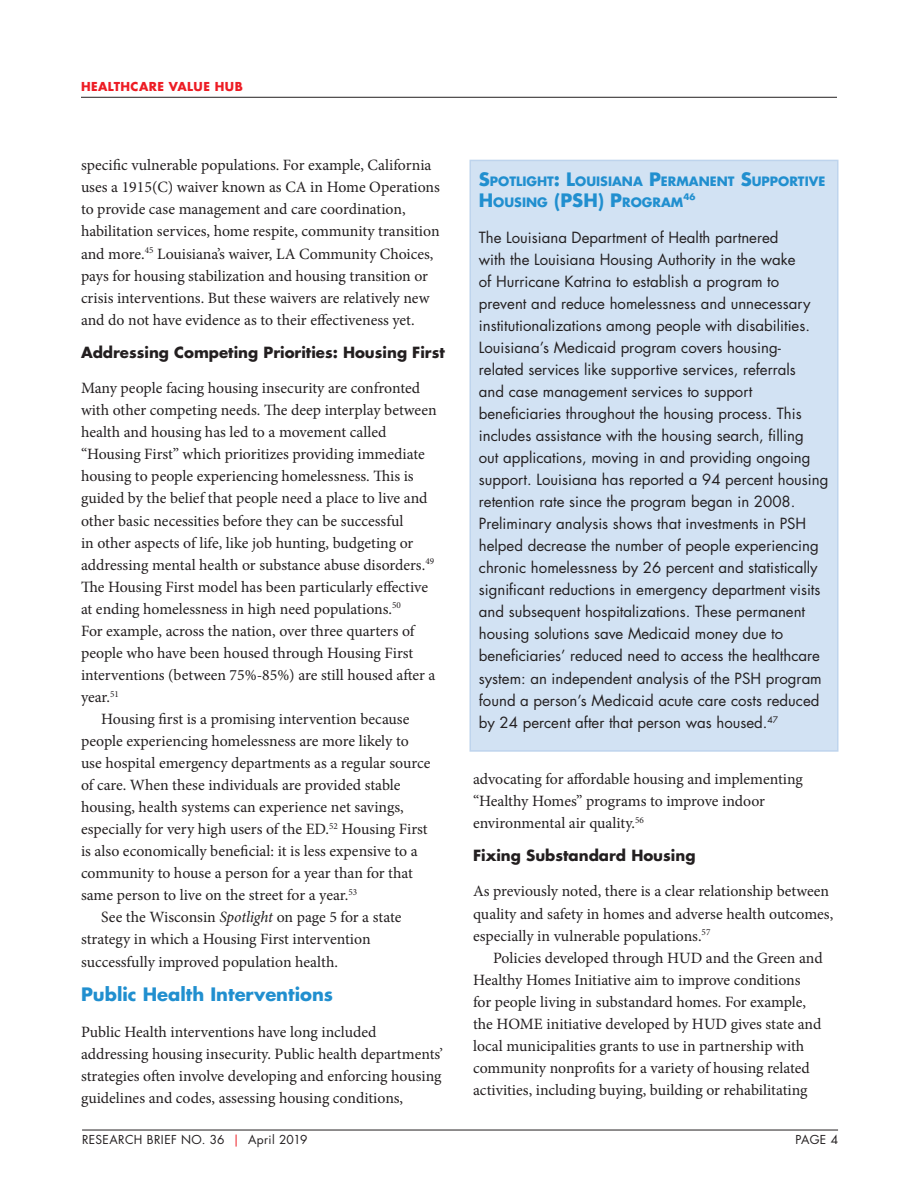
<style>
.page{position:relative;width:918px;height:1188px;background:#fff}
.page>*{position:absolute;margin:0;border:0;box-sizing:border-box;transform-origin:0 0}
.Subhead_Blue{font:700 18px "Futura Std";color:#218fcf}
.Body_No_Indent{font:15.75px/22px "Minion Pro";color:#231f20}
.body{font:15.75px/22px "Minion Pro";color:#231f20}
.Body_No_Indent-2{font:15px/22px "Futura Std";color:#231f20}
.Sub_Sub_Head{font:700 15px "Futura Std";color:#231f20}
.Subhead_Blue-2{font:700 12.6px/21px "Futura Std";color:#218fcf}
.t1{font:12px "Futura Std";letter-spacing:.03em;color:#231f20}
.t2{font:700 12px "Futura Std";letter-spacing:.04em;color:#ed1c24}
.Subhead_Blue-3{font:700 8.7px "Futura Std";color:#218fcf}
.s1{font-style:italic}
.s2{color:#ed1c24}
.s3{font-size:18px}
</style>
<div class="page">
<hr style="left:81px;top:97px;width:756px;height:1px;background:#231f20">
<hr style="left:82px;top:1130px;width:756px;height:1px;background:#231f20">
<div style="left:470px;top:160px;width:368px;height:592px;background:#d2e2f3;border:2px solid #bed4ed"></div>
<p class="t2" style="left:81px;top:78px;width:163px">HEALTHCARE VALUE HUB</p>
<p class="Body_No_Indent" style="left:81px;top:154px;width:360px">specific vulnerable populations. For example, California uses a 1915(C) waiver known as CA in Home Operations to provide case management and care coordination, habilitation services, home respite, community transition and more.<sup>45</sup> Louisiana’s waiver, LA Community Choices, pays for housing stabilization and housing transition or crisis interventions. But these waivers are relatively new and do not have evidence as to their effectiveness yet.</p>
<p class="Sub_Sub_Head" style="left:81px;top:342px;width:365px">Addressing Competing Priorities: Housing First</p>
<p class="Body_No_Indent" style="left:81px;top:377px;width:357px">Many people facing housing insecurity are confronted with other competing needs. The deep interplay between health and housing has led to a movement called “Housing First” which prioritizes providing immediate housing to people experiencing homelessness. This is guided by the belief that people need a place to live and other basic necessities before they can be successful<br>in other aspects of life, like job hunting, budgeting or addressing mental health or substance abuse disorders.<sup>49<br></sup>The Housing First model has been particularly effective at ending homelessness in high need populations.<sup>50<br></sup>For example, across the nation, over three quarters of people who have been housed through Housing First interventions (between 75%-85%) are still housed after a year.<sup>51</sup></p>
<p class="body" style="left:81px;top:708px;width:351px;text-indent:20px">Housing first is a promising intervention because people experiencing homelessness are more likely to use hospital emergency departments as a regular source of care. When these individuals are provided stable housing, health systems can experience net savings, especially for very high users of the ED.<sup>52</sup> Housing First is also economically beneficial: it is less expensive to a community to house a person for a year than for that same person to live on the street for a year.<sup>53</sup></p>
<p class="body" style="left:81px;top:906px;width:322px;text-indent:20px">See the Wisconsin <span class="s1">Spotlight</span> on page 5 for a state strategy in which a Housing First intervention successfully improved population health.</p>
<p class="Subhead_Blue" style="left:81px;top:982px;width:254px">Public Health Interventions</p>
<p class="Body_No_Indent" style="left:81px;top:1021px;width:364px">Public Health interventions have long included addressing housing insecurity. Public health departments’ strategies often involve developing and enforcing housing guidelines and codes, assessing housing conditions,</p>
<p class="t1" style="left:82px;top:1132px;width:227px">RESEARCH BRIEF NO. 36 <span class="s2">|</span> April 2019</p>
<p class="t1" style="left:796px;top:1132px;width:44px">PAGE 4</p>
<p class="Subhead_Blue-2" style="left:479px;top:171px;width:348px"><span class="s3">S</span>POTLIGHT<span class="s3">: L</span>OUISIANA <span class="s3">P</span>ERMANENT <span class="s3">S</span>UPPORTIVE<br><span class="s3">H</span>OUSING <span class="s3">(PSH) P</span>ROGRAM</p>
<p class="Subhead_Blue-3" style="left:683px;top:191px;width:13px">46</p>
<p class="Body_No_Indent-2" style="left:479px;top:226px;width:351px">The Louisiana Department of Health partnered<br>with the Louisiana Housing Authority in the wake<br>of Hurricane Katrina to establish a program to prevent and reduce homelessness and unnecessary institutionalizations among people with disabilities.<br>Louisiana’s Medicaid program covers housing&shy;related services like supportive services, referrals<br>and case management services to support beneficiaries throughout the housing process. This includes assistance with the housing search, filling<br>out applications, moving in and providing ongoing support. Louisiana has reported a 94 percent housing retention rate since the program began in 2008.<br>Preliminary analysis shows that investments in PSH helped decrease the number of people experiencing chronic homelessness by 26 percent and statistically significant reductions in emergency department visits and subsequent hospitalizations. These permanent housing solutions save Medicaid money due to beneficiaries’ reduced need to access the healthcare system: an independent analysis of the PSH program found a person’s Medicaid acute care costs reduced by 24 percent after that person was housed.<sup>47</sup></p>
<p class="Body_No_Indent" style="left:473px;top:768px;width:331px">advocating for affordable housing and implementing “Healthy Homes” programs to improve indoor environmental air quality.<sup>56</sup></p>
<p class="Sub_Sub_Head" style="left:473px;top:845px;width:224px">Fixing Substandard Housing</p>
<p class="Body_No_Indent" style="left:473px;top:881px;width:362px">As previously noted, there is a clear relationship between quality and safety in homes and adverse health outcomes, especially in vulnerable populations.<sup>57</sup></p>
<p class="body" style="left:473px;top:947px;width:351px;text-indent:20px">Policies developed through HUD and the Green and Healthy Homes Initiative aim to improve conditions<br>for people living in substandard homes. For example, the HOME initiative developed by HUD gives state and local municipalities grants to use in partnership with community nonprofits for a variety of housing related activities, including buying, building or rehabilitating</p>
</div>
